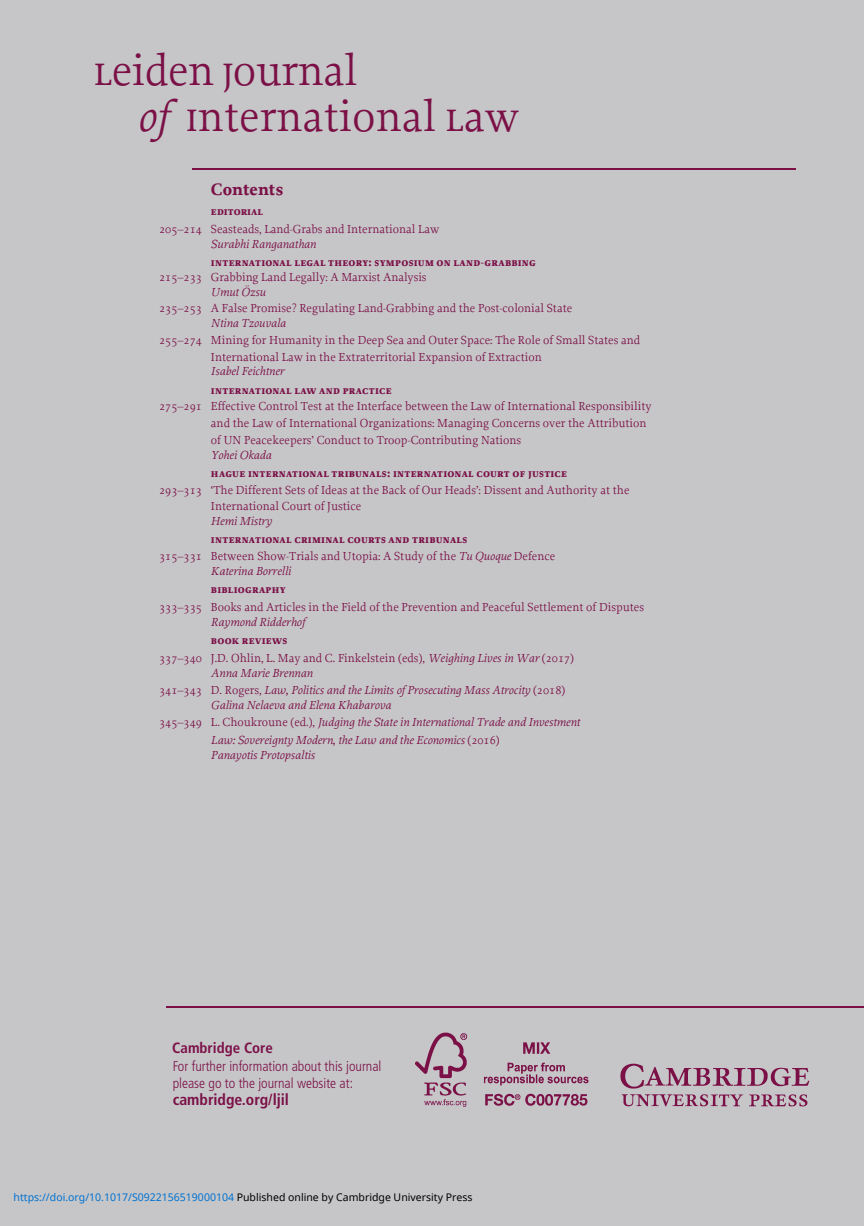
<style>
.page{position:relative;width:864px;height:1226px;background:#fff}
.page>*{position:absolute;margin:0;border:0;box-sizing:border-box;transform-origin:0 0}
.t1{font:45.5px/46.6px "Proforma";color:#7b1046}
.t2{font:700 17.5px "Proforma";color:#7b1046}
.t3{font:700 condensed 15.75px "Frutiger LT Std";color:#7b1046}
.t4{font:700 condensed 14.88px "Frutiger LT Std";color:#7b1046}
.t5{font:300 condensed 14px/17.2px "Frutiger LT Std";color:#7b1046}
.t6{font:12.25px/16.6px "Proforma";color:#7b1046}
.t7{font:italic 12.25px/14.9px "Proforma";color:#7b1046}
.t8{font:12.25px "Proforma Bold SC";letter-spacing:.02em;color:#7b1046}
.t9{font:12.25px "Proforma Bold SC";color:#7b1046}
.t10{font:10.5px "Noto Sans";color:#0172cf}
.s1{font-family:"Proforma Book SC"}
.s2{font-style:italic}
.s3{font-style:normal}
.s4{color:#000}
</style>
<div class="page">
<div style="left:0;top:0;width:863px;height:1225px;background:#c6c6c9"></div>
<hr style="left:192px;top:168px;width:603px;height:2px;background:#7b1046">
<img style="left:620px;top:1063px;width:190px;height:50px">
<hr style="left:166px;top:1006px;width:697px;height:2px;background:#7b1046">
<img style="left:415px;top:1032px;width:173px;height:75px">
<h1 class="t1" style="left:137px;top:46px;width:383px;text-indent:-43px"><span class="s1">l</span>eiden <span class="s1">j</span>ournal<br><span class="s2">of</span> <span class="s1">i</span>nternational <span class="s1">l</span>aw</h1>
<h2 class="t2" style="left:211px;top:178px;width:74px">Contents</h2>
<p class="t9" style="left:211px;top:203px;width:53px">editorial</p>
<p class="t6" style="left:159px;top:220px;width:282px">205–214 Seasteads, Land-Grabs and International Law</p>
<p class="t7" style="left:211px;top:236px;width:107px">Surabhi Ranganathan</p>
<p class="t8" style="left:211px;top:254px;width:326px">international legal theory: symposium on land-grabbing</p>
<p class="t6" style="left:159px;top:268px;width:269px">215–233 Grabbing Land Legally: A Marxist Analysis</p>
<p class="t7" style="left:211px;top:284px;width:56px">Umut Özsu</p>
<p class="t6" style="left:159px;top:300px;width:414px">235–253 A False Promise? Regulating Land-Grabbing and the Post-colonial State</p>
<p class="t7" style="left:211px;top:315px;width:76px">Ntina Tzouvala</p>
<p class="t6" style="left:211px;top:331px;width:430px;text-indent:-52px">255–274 Mining for Humanity in the Deep Sea and Outer Space: The Role of Small States and<br>International Law in the Extraterritorial Expansion of Extraction</p>
<p class="t7" style="left:211px;top:363px;width:75px">Isabel Feichtner</p>
<p class="t8" style="left:211px;top:382px;width:182px">international law and practice</p>
<p class="t6" style="left:211px;top:398px;width:442px;text-indent:-52px">275–291 Effective Control Test at the Interface between the Law of International Responsibility and the Law of International Organizations: Managing Concerns over the Attribution of UN Peacekeepers’ Conduct to Troop-Contributing Nations</p>
<p class="t7" style="left:211px;top:447px;width:62px">Yohei Okada</p>
<p class="t8" style="left:211px;top:465px;width:357px">hague international tribunals: international court of justice</p>
<p class="t6" style="left:211px;top:481px;width:420px;text-indent:-52px">293–313 ‘The Different Sets of Ideas at the Back of Our Heads’: Dissent and Authority at the<br>International Court of Justice</p>
<p class="t7" style="left:211px;top:513px;width:62px">Hemi Mistry</p>
<p class="t8" style="left:211px;top:531px;width:258px">international criminal courts and tribunals</p>
<p class="t6" style="left:211px;top:548px;width:346px;line-height:14.9px;text-indent:-52px">315–331 Between Show-Trials and Utopia: A Study of the <span class="s2">Tu Quoque</span> Defence<br><span class="s2">Katerina Borrelli</span></p>
<p class="t8" style="left:211px;top:581px;width:76px">bibliography</p>
<p class="t6" style="left:159px;top:598px;width:486px">333–335 Books and Articles in the Field of the Prevention and Peaceful Settlement of Disputes</p>
<p class="t7" style="left:211px;top:614px;width:95px">Raymond Ridderhof</p>
<p class="t8" style="left:211px;top:632px;width:78px">book reviews</p>
<p class="t6" style="left:211px;top:650px;width:364px;line-height:14.9px;text-indent:-52px">337–340 J.D. Ohlin, L. May and C. Finkelstein (eds), <span class="s2">Weighing Lives in War</span> (2017)<br><span class="s2">Anna Marie Brennan</span></p>
<p class="t7" style="left:211px;top:682px;width:355px;text-indent:-52px"><span class="s3">341–343 D. Rogers,</span> Law, Politics and the Limits of Prosecuting Mass Atrocity <span class="s3">(2018)<br></span>Galina Nelaeva and Elena Khabarova</p>
<p class="t7" style="left:211px;top:713px;width:370px;line-height:17.5px;text-indent:-52px"><span class="s3">345–349 L. Choukroune (ed.),</span> Judging the State in International Trade and Investment<br>Law: Sovereignty Modern, the Law and the Economics <span class="s3">(2016)</span></p>
<p class="t7" style="left:211px;top:747px;width:105px">Panayotis Protopsaltis</p>
<p class="t4" style="left:172px;top:1038px;width:102px">Cambridge Core</p>
<p class="t5" style="left:173px;top:1057px;width:210px">For further information about this journal please go to the journal website at:</p>
<p class="t3" style="left:173px;top:1090px;width:118px">cambridge.org/ljil</p>
<p class="t10" style="left:14px;top:1189px;width:460px">https://doi.org/10.1017/S0922156519000104 <span class="s4">Published online by Cambridge University Press</span></p>
</div>
